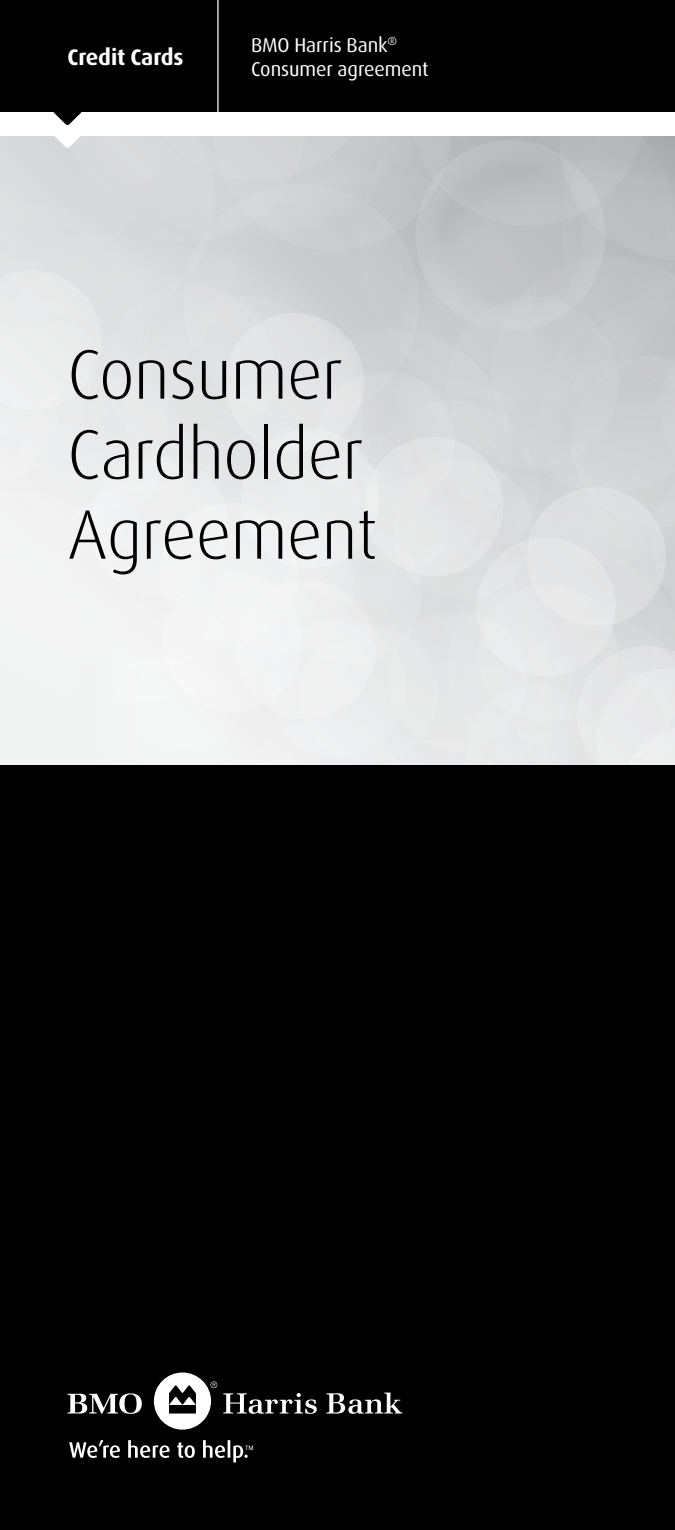
<style>
.page{position:relative;width:675px;height:1530px;background:#fff}
.page>*{position:absolute;margin:0;border:0;box-sizing:border-box;transform-origin:0 0}
.t1{font:300 70px/80px "Dax Pro";letter-spacing:-.01em;color:#000}
.t2{font:700 22.5px "Dax Pro";letter-spacing:-.01em;color:#fff}
.t3{font:20px/24px "Dax Pro";letter-spacing:-.005em;color:#fff}
</style>
<div class="page">
<div style="left:0;top:765px;width:675px;height:765px;background:#000"></div>
<svg style="left:68px;top:1393px;width:74px;height:21px"></svg>
<svg style="left:223px;top:1393px;width:94px;height:21px"></svg>
<svg style="left:326px;top:1393px;width:76px;height:21px"></svg>
<svg style="left:154px;top:1372px;width:63px;height:58px"></svg>
<svg style="left:69px;top:1440px;width:51px;height:18px"></svg>
<svg style="left:128px;top:1440px;width:42px;height:18px"></svg>
<svg style="left:177px;top:1442px;width:18px;height:16px"></svg>
<svg style="left:203px;top:1440px;width:50px;height:22px"></svg>
<div style="left:0;top:0;width:675px;height:112px;background:#000"></div>
<svg style="left:0;top:112px;width:675px;height:653px"></svg>
<hr style="left:217px;top:0;width:2px;height:112px;background:#fff">
<p class="t2" style="left:68px;top:43px;width:118px">Credit Cards</p>
<p class="t3" style="left:251px;top:32px;width:179px">BMO Harris Bank<sup>®<br></sup>Consumer agreement</p>
<h1 class="t1" style="left:68px;top:335px;width:311px">Consumer<br>Cardholder<br>Agreement</h1>
</div>
